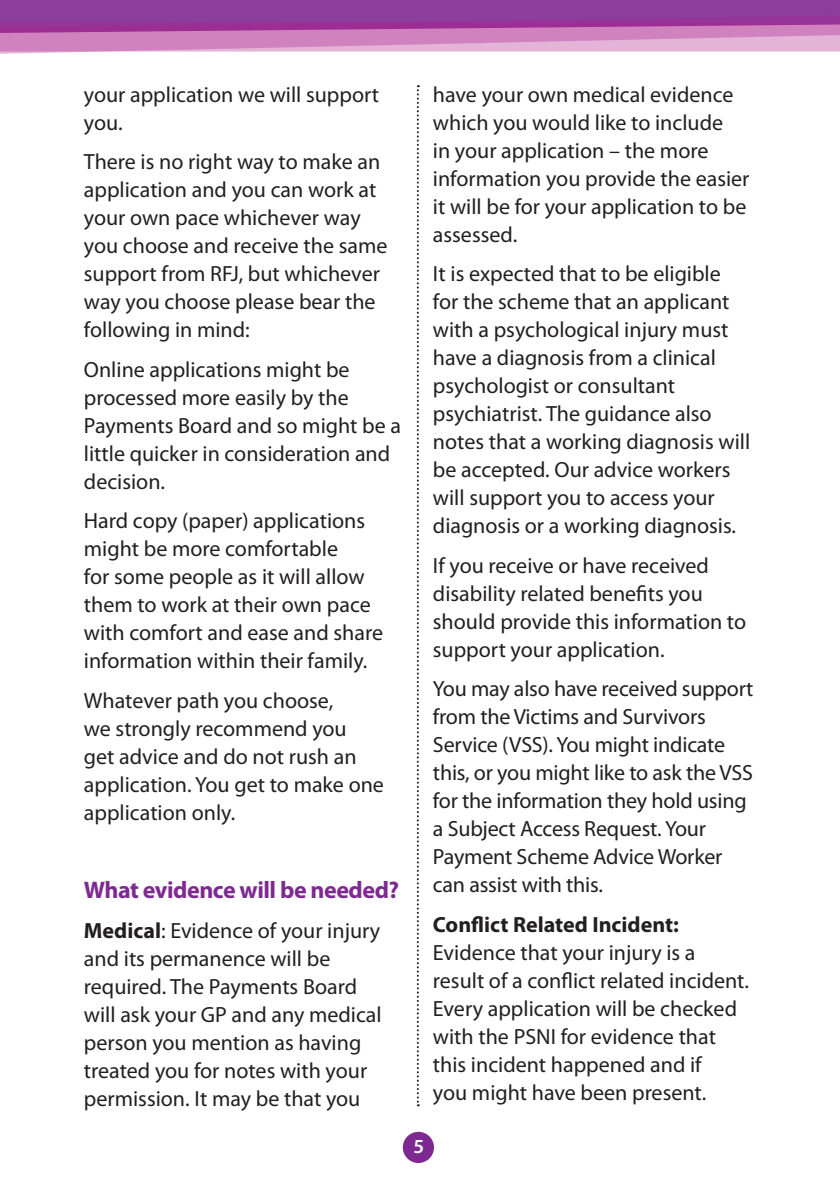
<style>
.page{position:relative;width:840px;height:1192px;background:#fff}
.page>*{position:absolute;margin:0;border:0;box-sizing:border-box;transform-origin:0 0}
.t1{font:700 24px "Myriad Pro";letter-spacing:-.02em;color:#7e2991}
.t2{font:22px/28px "Myriad Pro";color:#231f20}
.t3{font:700 22px "Myriad Pro";color:#231f20}
.t4{font:600 20px "Myriad Pro";color:#fff}
.s1{font-weight:700}
</style>
<div class="page">
<div style="left:402px;top:1131px;width:32px;height:31px;background:#7e2991;border-radius:50%"></div>
<svg style="left:416px;top:85px;width:2px;height:1021px"></svg>
<svg style="left:0;top:0;width:840px;height:52px;background:#af61ae"></svg>
<p class="t2" style="left:84px;top:80px;width:296px">your application we will support you.</p>
<p class="t2" style="left:84px;top:147px;width:305px">There is no right way to make an application and you can work at your own pace whichever way you choose and receive the same support from RFJ, but whichever way you choose please bear the following in mind:</p>
<p class="t2" style="left:84px;top:355px;width:318px">Online applications might be processed more easily by the<br>Payments Board and so might be a little quicker in consideration and decision.</p>
<p class="t2" style="left:84px;top:506px;width:300px">Hard copy (paper) applications might be more comfortable<br>for some people as it will allow them to work at their own pace with comfort and ease and share information within their family.</p>
<p class="t2" style="left:84px;top:685px;width:301px">Whatever path you choose,<br>we strongly recommend you<br>get advice and do not rush an application. You get to make one application only.</p>
<p class="t1" style="left:84px;top:874px;width:316px">What evidence will be needed?</p>
<p class="t2" style="left:84px;top:915px;width:299px"><span class="s1">Medical</span>: Evidence of your injury and its permanence will be required. The Payments Board will ask your GP and any medical person you mention as having treated you for notes with your permission. It may be that you</p>
<p class="t2" style="left:432px;top:80px;width:318px">have your own medical evidence which you would like to include<br>in your application – the more information you provide the easier it will be for your application to be assessed.</p>
<p class="t2" style="left:432px;top:259px;width:318px">It is expected that to be eligible for the scheme that an applicant with a psychological injury must have a diagnosis from a clinical psychologist or consultant psychiatrist. The guidance also notes that a working diagnosis will be accepted. Our advice workers will support you to access your diagnosis or a working diagnosis.</p>
<p class="t2" style="left:432px;top:551px;width:314px">If you receive or have received disability related benefits you should provide this information to support your application.</p>
<p class="t2" style="left:432px;top:674px;width:322px">You may also have received support from the Victims and Survivors<br>Service (VSS). You might indicate this, or you might like to ask the VSS for the information they hold using a Subject Access Request. Your<br>Payment Scheme Advice Worker can assist with this.</p>
<p class="t3" style="left:432px;top:909px;width:247px">Conflict Related Incident:</p>
<p class="t2" style="left:432px;top:937px;width:317px">Evidence that your injury is a result of a conflict related incident.<br>Every application will be checked with the PSNI for evidence that this incident happened and if<br>you might have been present.</p>
<p class="t4" style="left:413px;top:1133px;width:12px">5</p>
</div>
